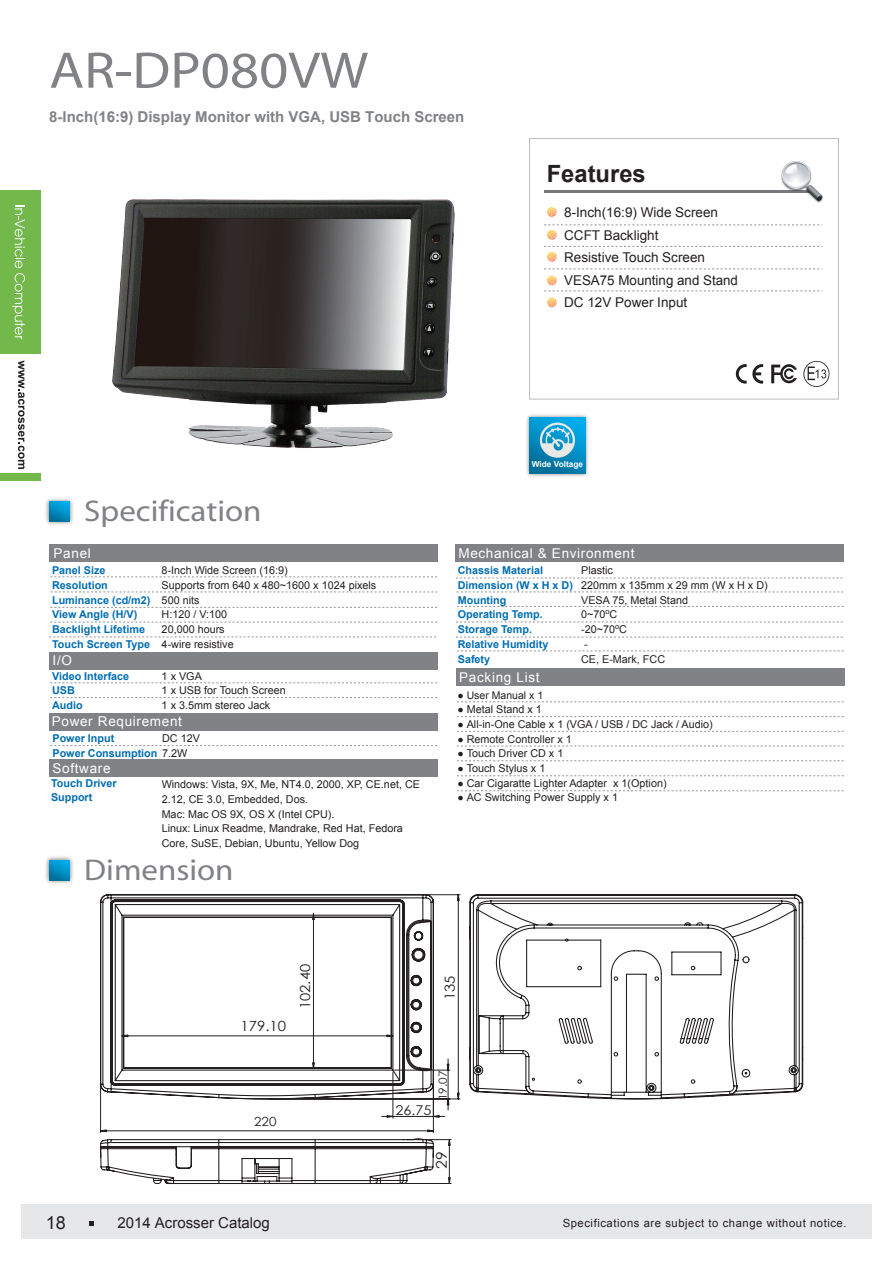
<style>
.page{position:relative;width:893px;height:1263px;background:#fff}
.page>*{position:absolute;margin:0;border:0;box-sizing:border-box;transform-origin:0 0}
.t1{font:51.75px "Myriad";color:#808285;scale:1.1 1}
.t2{font:30px "Myriad";color:#808285;scale:1.1 1}
.t3{font:700 23.7px "Arial";color:#231f20}
.t4{font:18px "Arial";color:#231f20}
.t5{font:700 15px "Arial";color:#808285}
.t6{font:15px "Arial";color:#231f20}
.t7{font:14.7px "Century Gothic";color:#231f20;scale:1.07 1}
.t8{font:13.95px "Century Gothic";color:#231f20;scale:1.07 1}
.t9{font:13.8px "Century Gothic";color:#231f20;scale:1.07 1}
.t10{font:13.5px/22.5px "Arial";color:#231f20}
.t11{font:13.5px "Arial";letter-spacing:.05em;color:#fff}
.t12{font:13.5px "Century Gothic";color:#231f20;scale:1.07 1}
.t13{font:12.6px "Century Gothic";color:#231f20;scale:1.07 1}
.t14{font:11.25px "Arial";letter-spacing:.05em;color:#231f20}
.t15{font:11.1px "Century Gothic";color:#231f20;scale:1.07 1}
.t16{font:10.8px/14.7px "Arial";color:#231f20}
.t17{font:700 10.8px/14.7px "Arial";color:#006db2}
.t18{font:10.5px "Arial";color:#231f20}
.t19{font:700 8.25px "Arial";color:#fff}
.s1{font-weight:400;color:#231f20}
.s2{font-size:10.5px}
</style>
<div class="page">
<div style="left:529px;top:138px;width:310px;height:261px;background:#fff;border:1px solid #bcbdc0"></div>
<div style="left:49px;top:545px;width:389px;height:17px;background:#808285"></div>
<hr style="left:544px;top:191px;width:268px;height:2px;background:#76787b">
<svg style="left:547px;top:207px;width:10px;height:10px"></svg>
<svg style="left:544px;top:246px;width:278px;height:16px"></svg>
<img style="left:780px;top:161px;width:43px;height:42px">
<svg style="left:544px;top:225px;width:278px;height:15px"></svg>
<svg style="left:544px;top:269px;width:278px;height:39px"></svg>
<img style="left:113px;top:199px;width:342px;height:249px">
<svg style="left:50px;top:607px;width:387px;height:1px"></svg>
<svg style="left:50px;top:622px;width:387px;height:1px"></svg>
<svg style="left:50px;top:576px;width:387px;height:1px"></svg>
<svg style="left:50px;top:682px;width:387px;height:1px"></svg>
<svg style="left:50px;top:697px;width:387px;height:1px"></svg>
<div style="left:49px;top:652px;width:389px;height:17px;background:#808285"></div>
<div style="left:456px;top:545px;width:388px;height:17px;background:#808285"></div>
<svg style="left:456px;top:622px;width:387px;height:1px"></svg>
<svg style="left:456px;top:637px;width:387px;height:1px"></svg>
<svg style="left:456px;top:578px;width:387px;height:1px"></svg>
<div style="left:49px;top:760px;width:389px;height:17px;background:#808285"></div>
<div style="left:457px;top:669px;width:388px;height:17px;background:#808285"></div>
<svg style="left:457px;top:701px;width:387px;height:1px"></svg>
<svg style="left:457px;top:716px;width:387px;height:1px"></svg>
<svg style="left:457px;top:731px;width:387px;height:1px"></svg>
<svg style="left:457px;top:746px;width:387px;height:1px"></svg>
<svg style="left:457px;top:760px;width:387px;height:1px"></svg>
<svg style="left:457px;top:775px;width:387px;height:1px"></svg>
<svg style="left:51px;top:592px;width:387px;height:1px"></svg>
<svg style="left:49px;top:637px;width:387px;height:1px"></svg>
<div style="left:49px;top:713px;width:389px;height:17px;background:#808285"></div>
<svg style="left:457px;top:592px;width:387px;height:1px"></svg>
<svg style="left:457px;top:606px;width:387px;height:1px"></svg>
<svg style="left:457px;top:650px;width:387px;height:1px"></svg>
<svg style="left:457px;top:790px;width:387px;height:1px"></svg>
<svg style="left:100px;top:894px;width:361px;height:290px"></svg>
<svg style="left:469px;top:894px;width:335px;height:206px"></svg>
<svg style="left:50px;top:745px;width:387px;height:1px"></svg>
<img style="left:526px;top:414px;width:62px;height:63px">
<svg style="left:530px;top:418px;width:55px;height:55px;background:#0089bd"></svg>
<svg style="left:540px;top:423px;width:35px;height:35px"></svg>
<img style="left:45px;top:498px;width:28px;height:27px">
<svg style="left:49px;top:501px;width:20px;height:20px"></svg>
<img style="left:45px;top:856px;width:28px;height:28px">
<svg style="left:49px;top:860px;width:20px;height:20px"></svg>
<svg style="left:736px;top:364px;width:27px;height:20px"></svg>
<svg style="left:771px;top:364px;width:26px;height:20px"></svg>
<svg style="left:803px;top:360px;width:27px;height:27px"></svg>
<div style="left:21px;top:1204px;width:851px;height:34px;background:#e6e7e9"></div>
<svg style="left:89px;top:1221px;width:5px;height:5px"></svg>
<div style="left:0;top:190px;width:40px;height:164px;background:#72b84b"></div>
<svg style="left:12px;top:205px;width:13px;height:134px"></svg>
<div style="left:0;top:473px;width:40px;height:8px;background:#72b84b"></div>
<svg style="left:18px;top:360px;width:7px;height:109px"></svg>
<h1 class="t1" style="left:49px;top:45px;width:292px">AR-DP080VW</h1>
<h3 class="t5" style="left:49px;top:107px;width:417px">8-Inch(16:9) Display Monitor with VGA, USB Touch Screen</h3>
<h2 class="t2" style="left:84px;top:496px;width:163px">Specification</h2>
<h3 class="t3" style="left:547px;top:158px;width:100px">Features</h3>
<p class="t10" style="left:564px;top:201px;width:175px">8-Inch(16:9) Wide Screen<br>CCFT Backlight<br>Resistive Touch Screen<br>VESA75 Mounting and Stand<br>DC 12V Power Input</p>
<p class="t19" style="left:532px;top:459px;width:53px">Wide Voltage</p>
<p class="t11" style="left:54px;top:544px;width:39px">Panel</p>
<p class="t17" style="left:52px;top:564px;width:100px">Panel Size<br>Resolution<br>Luminance (cd/m2)<br>View Angle (H/V)<br>Backlight Lifetime<br>Touch Screen Type</p>
<p class="t16" style="left:162px;top:563px;width:216px">8-Inch Wide Screen (16:9)<br>Supports from 640 x 480~1600 x 1024 pixels<br>500 nits<br>H:120 / V:100<br>20,000 hours<br>4-wire resistive</p>
<p class="t17" style="left:52px;top:669px;width:79px">Video Interface<br>USB<br>Audio</p>
<p class="t16" style="left:162px;top:669px;width:126px">1 x VGA<br>1 x USB for Touch Screen<br>1 x 3.5mm stereo Jack</p>
<p class="t11" style="left:53px;top:652px;width:21px">I/O</p>
<p class="t11" style="left:52px;top:713px;width:132px">Power Requirement</p>
<p class="t17" style="left:52px;top:731px;width:136px">Power Input<br>Power Consumption <span class="s1">7.2W</span></p>
<p class="t16" style="left:162px;top:731px;width:39px">DC 12V</p>
<p class="t16" style="left:162px;top:777px;width:260px">Windows: Vista, 9X, Me, NT4.0, 2000, XP, CE.net, CE 2.12, CE 3.0, Embedded, Dos.<br>Mac: Mac OS 9X, OS X (Intel CPU).<br>Linux: Linux Readme, Mandrake, Red Hat, Fedora Core, SuSE, Debian, Ubuntu, Yellow Dog</p>
<p class="t11" style="left:53px;top:759px;width:59px">Software</p>
<p class="t17" style="left:51px;top:776px;width:67px">Touch Driver<br>Support</p>
<h2 class="t2" style="left:84px;top:855px;width:137px">Dimension</h2>
<p class="t11" style="left:458px;top:544px;width:178px">Mechanical &amp; Environment</p>
<p class="t17" style="left:458px;top:563px;width:117px">Chassis Material<br>Dimension (W x H x D)<br>Mounting<br>Operating Temp.<br>Storage Temp.<br>Relative Humidity<br>Safety</p>
<p class="t16" style="left:581px;top:563px;width:188px">Plastic<br>220mm x 135mm x 29 mm (W x H x D)<br>VESA 75, Metal Stand<br>0~70<sup>o</sup>C<br>-20~70<sup>o</sup>C<br>-<br>CE, E-Mark, FCC</p>
<p class="t11" style="left:459px;top:669px;width:82px">Packing List</p>
<p class="t18" style="left:457px;top:688px;width:87px">● User Manual x 1</p>
<p class="t16" style="left:457px;top:702px;width:86px"><span class="s2">●</span> Metal Stand x 1</p>
<p class="t16" style="left:457px;top:717px;width:257px"><span class="s2">●</span> All-in-One Cable x 1 (VGA / USB / DC Jack / Audio)</p>
<p class="t16" style="left:457px;top:732px;width:116px"><span class="s2">●</span> Remote Controller x 1</p>
<p class="t16" style="left:457px;top:746px;width:107px"><span class="s2">●</span> Touch Driver CD x 1</p>
<p class="t16" style="left:457px;top:761px;width:89px"><span class="s2">●</span> Touch Stylus x 1</p>
<p class="t16" style="left:457px;top:776px;width:211px"><span class="s2">●</span> Car Cigaratte Lighter Adapter x 1(Option)</p>
<p class="t16" style="left:457px;top:790px;width:162px"><span class="s2">●</span> AC Switching Power Supply x 1</p>
<p class="t8" style="left:240px;top:1016px;width:44px">179.10</p>
<p class="t9" style="left:296px;top:1009px;width:43px;rotate:-90deg">102.40</p>
<p class="t9" style="left:440px;top:1000px;width:24px;rotate:-90deg">135</p>
<p class="t15" style="left:435px;top:1100px;width:29px;rotate:-90deg">19.07</p>
<p class="t13" style="left:254px;top:1113px;width:22px">220</p>
<p class="t12" style="left:395px;top:1100px;width:35px">26.75</p>
<h3 class="t7" style="left:431px;top:1168px;width:18px;rotate:-90deg">29</h3>
<h3 class="t4" style="left:46px;top:1211px;width:22px">18</h3>
<h3 class="t6" style="left:117px;top:1213px;width:154px">2014 Acrosser Catalog</h3>
<p class="t14" style="left:563px;top:1216px;width:285px">Specifications are subject to change without notice.</p>
</div>
